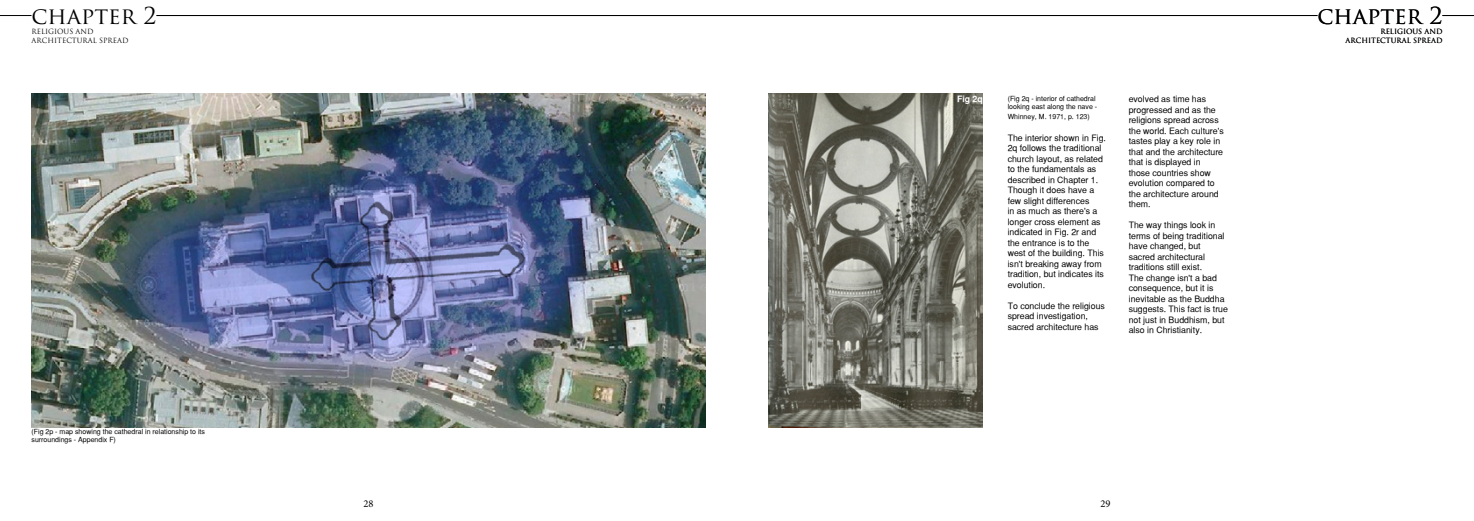
<style>
.page{position:relative;width:1474px;height:521px;background:#fff}
.page>*{position:absolute;margin:0;border:0;box-sizing:border-box;transform-origin:0 0}
.t1{font:22.75px "Trajan Pro";color:#000101}
.t2{font:10.5px "Minion Pro";color:#000}
.t3{font:8.75px/10.5px "Sans Serif";color:#000101}
.t4{font:700 8.75px "Sans Serif";color:#fff}
.t5{font:7px/8.4px "Sans Serif";color:#000101}
.t6{font:7px/8.4px "Trajan Pro";color:#000101}
</style>
<div class="page">
<hr style="left:0;top:15px;width:31px;height:1px;background:#000">
<img style="left:32px;top:94px;width:673px;height:333px">
<img style="left:768px;top:94px;width:214px;height:333px">
<hr style="left:1442px;top:15px;width:31px;height:1px;background:#000">
<hr style="left:156px;top:15px;width:1161px;height:1px;background:#000">
<h1 class="t1" style="left:32px;top:1px;width:126px">chapter 2</h1>
<p class="t6" style="left:32px;top:28px;width:98px">RELIGIOUS AND<br>ARCHITECTURAL SPREAD</p>
<p class="t6" style="left:1380px;top:28px;width:51px">RELELIGIOUS AND</p>
<h1 class="t1" style="left:1317px;top:1px;width:126px">chapter 2</h1>
<p class="t6" style="left:1367px;top:36px;width:9px">ITECTURAL</p>
<p class="t6" style="left:1413px;top:36px;width:6px">SPREAD</p>
<p class="t6" style="left:1345px;top:28px;width:98px;text-align:right">S ND<br>ARCHRCH ECTURAL PREAD</p>
<p class="t5" style="left:32px;top:427px;width:175px">(Fig 2p - map showing the cathedral in relationship to its surroundings - Appendix F)</p>
<p class="t4" style="left:957px;top:94px;width:27px">Fig 2q</p>
<p class="t5" style="left:1007px;top:94px;width:91px">(Fig 2q - interior of cathedral looking east along the nave -</p>
<p class="t5" style="left:1007px;top:113px;width:84px">Whinney, M. 1971, p. 123)</p>
<p class="t3" style="left:1007px;top:132px;width:100px">The interior shown in Fig.<br>2q follows the traditional church layout, as related to the fundamentals as described in Chapter 1.<br>Though it does have a few slight differences<br>in as much as there's a longer cross element as indicated in Fig. 2r and the entrance is to the west of the building. This isn't breaking away from tradition, but indicates its evolution.</p>
<p class="t3" style="left:1007px;top:300px;width:99px">To conclude the religious spread investigation, sacred architecture has</p>
<p class="t3" style="left:1128px;top:94px;width:97px">evolved as time has progressed and as the religions spread across the world. Each culture's tastes play a key role in that and the architecture that is displayed in those countries show evolution compared to the architecture around them.</p>
<p class="t3" style="left:1128px;top:220px;width:101px">The way things look in terms of being traditional have changed, but sacred architectural traditions still exist.<br>The change isn't a bad consequence, but it is inevitable as the Buddha suggests. This fact is true not just in Buddhism, but also in Christianity.</p>
<p class="t2" style="left:363px;top:496px;width:12px">28</p>
<p class="t2" style="left:1100px;top:496px;width:12px">29</p>
</div>
